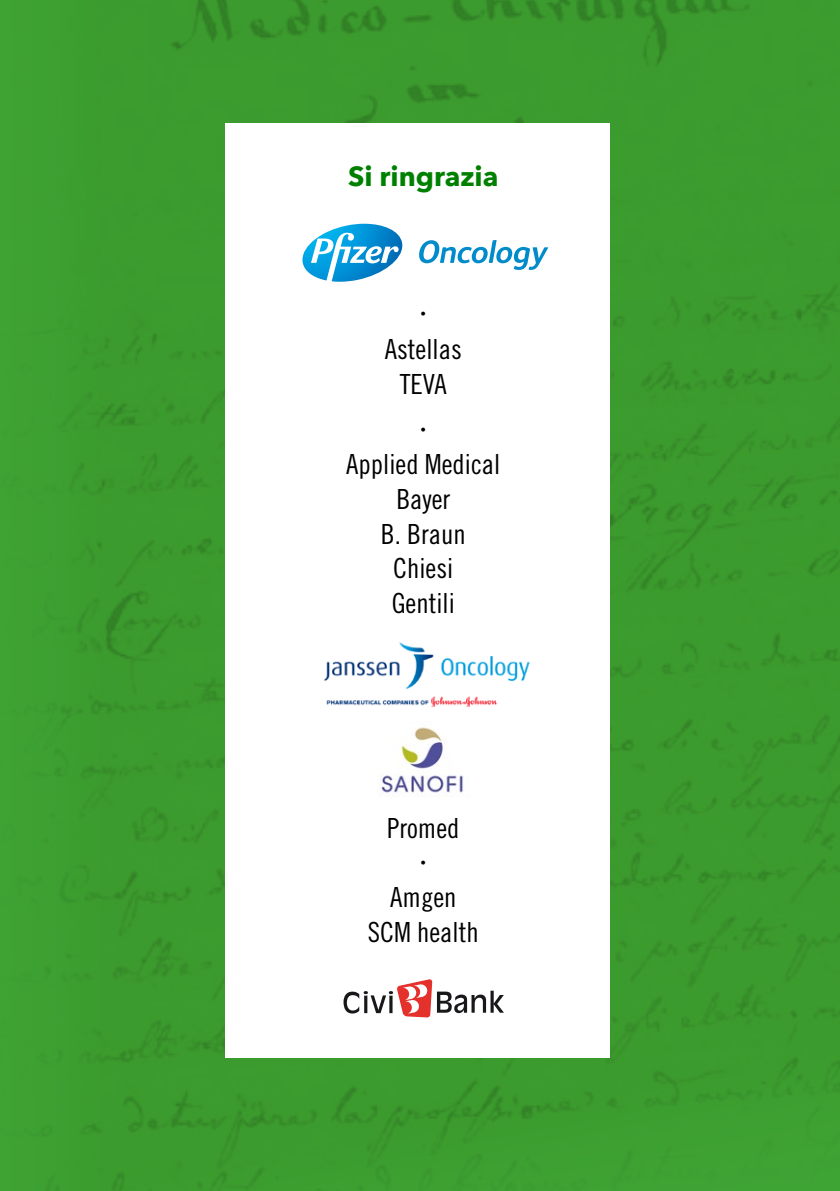
<style>
.page{position:relative;width:840px;height:1191px;background:#fff}
.page>*{position:absolute;margin:0;border:0;box-sizing:border-box;transform-origin:0 0}
.t1{font:40px "Trade Gothic LT Std Cn 18";color:#000}
.t2{font:27.8px/34.6px "Trade Gothic LT Std Cn 18";color:#000;text-align:center}
.t3{font:700 27.8px "Avenir Next";color:#008000}
</style>
<div class="page">
<div style="left:0;top:0;width:839px;height:1191px;background:#3c9b2e"></div>
<div style="left:225px;top:123px;width:384px;height:934px;background:#fff"></div>
<img style="left:381px;top:727px;width:83px;height:66px">
<img style="left:324px;top:642px;width:206px;height:64px">
<svg style="left:302px;top:224px;width:100px;height:58px"></svg>
<svg style="left:419px;top:240px;width:129px;height:30px"></svg>
<svg style="left:343px;top:979px;width:160px;height:38px"></svg>
<p class="t3" style="left:348px;top:152px;width:152px">Si ringrazia</p>
<h1 class="t1" style="left:418px;top:286px;width:10px">∙</h1>
<p class="t2" style="left:384px;top:331px;width:78px">Astellas<br>TEVA</p>
<h1 class="t1" style="left:418px;top:402px;width:10px">∙</h1>
<p class="t2" style="left:346px;top:447px;width:155px">Applied Medical<br>Bayer<br>B. Braun<br>Chiesi<br>Gentili</p>
<p class="t2" style="left:387px;top:810px;width:74px">Promed</p>
<h1 class="t1" style="left:418px;top:834px;width:10px">∙</h1>
<p class="t2" style="left:367px;top:880px;width:112px">Amgen<br>SCM health</p>
</div>
